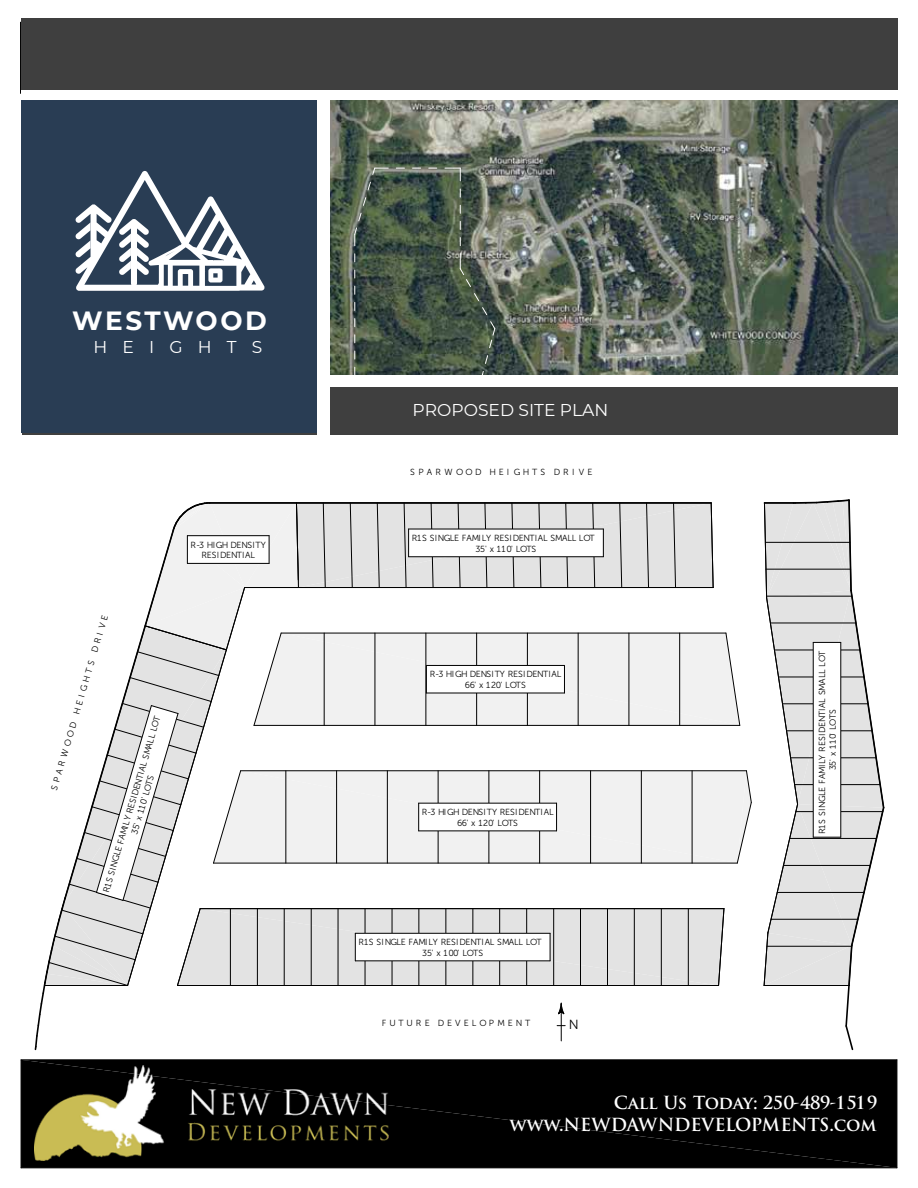
<style>
.page{position:relative;width:918px;height:1188px;background:#fff}
.page>*{position:absolute;margin:0;border:0;box-sizing:border-box;transform-origin:0 0}
.t1{font:700 26.25px "Montserrat";letter-spacing:.09em;color:#fff}
.t2{font:600 17.55px/22px "Trajan Pro 3";letter-spacing:-.015em;color:#fff;text-align:right}
.t3{font:17.1px "Montserrat";color:#fff}
.t4{font:17.1px "Montserrat";letter-spacing:.89em;color:#fff}
.t5{font:13.2px "Museo Sans 300";color:#000}
.t6{font:8.85px/10.6px "Museo Sans 300";letter-spacing:-.005em;color:#000;text-align:center}
.t7{font:8.85px "Museo Sans 300";letter-spacing:.34em;color:#000}
</style>
<div class="page">
<div style="left:22px;top:386px;width:876px;height:49px;background:#3f3f3f"></div>
<img style="left:330px;top:100px;width:568px;height:275px">
<div style="left:22px;top:1060px;width:875px;height:107px;background:#000"></div>
<hr style="left:897px;top:1060px;width:1px;height:108px;background:#000">
<hr style="left:21px;top:1167px;width:876px;height:1px;background:#000">
<hr style="left:21px;top:1060px;width:1px;height:108px;background:#000">
<hr style="left:21px;top:1059px;width:876px;height:1px;background:#000">
<svg style="left:34px;top:502px;width:718px;height:547px"></svg>
<svg style="left:763px;top:499px;width:122px;height:552px"></svg>
<hr style="left:813px;top:642px;width:1px;height:195px;background:#000">
<hr style="left:20px;top:22px;width:1px;height:71px;background:#000">
<svg style="left:367px;top:181px;width:4px;height:10px"></svg>
<svg style="left:363px;top:197px;width:4px;height:9px"></svg>
<svg style="left:354px;top:212px;width:8px;height:34px"></svg>
<svg style="left:372px;top:167px;width:16px;height:8px"></svg>
<svg style="left:445px;top:168px;width:16px;height:13px"></svg>
<svg style="left:485px;top:355px;width:4px;height:9px"></svg>
<svg style="left:480px;top:370px;width:4px;height:5px"></svg>
<svg style="left:459px;top:254px;width:37px;height:95px;background:#525e51"></svg>
<img style="left:35px;top:1066px;width:358px;height:94px">
<div style="left:21px;top:21px;width:309px;height:412px;background:#293d54"></div>
<svg style="left:75px;top:171px;width:190px;height:120px"></svg>
<div style="left:21px;top:18px;width:877px;height:72px;background:#3f3f3f"></div>
<div style="left:21px;top:90px;width:877px;height:10px;background:#fff"></div>
<div style="left:330px;top:375px;width:568px;height:12px;background:#fff"></div>
<div style="left:317px;top:97px;width:13px;height:342px;background:#fff"></div>
<h1 class="t1" style="left:72px;top:301px;width:196px">WESTWOOD</h1>
<h3 class="t4" style="left:94px;top:335px;width:170px">HEIGHTS</h3>
<p class="t6" style="left:49px;top:789px;width:184px;rotate:-74deg">SPARWOOD HEI GHTS DRI VE</p>
<p class="t6" style="left:102px;top:891px;width:184px;rotate:-74deg">R1S SINGLE FAMILY RESIDENTIAL SMALL LOT<br>35' x 110' LOTS</p>
<p class="t6" style="left:191px;top:539px;width:77px">R-3 HIGH DENSITY<br>RESIDENTIAL</p>
<h3 class="t3" style="left:413px;top:398px;width:197px">PROPOSED SITE PLAN</h3>
<p class="t7" style="left:410px;top:467px;width:184px">SPARWOOD HEI GHTS DRI VE</p>
<p class="t6" style="left:412px;top:533px;width:184px">R1S SINGLE FAMILY RESIDENTIAL SMALL LOT<br>35' x 110' LOTS</p>
<p class="t6" style="left:430px;top:669px;width:133px">R-3 HIGH DENSITY RESIDENTIAL<br>66' x 120' LOTS</p>
<p class="t6" style="left:422px;top:807px;width:133px">R-3 HIGH DENSITY RESIDENTIAL<br>66' x 120' LOTS</p>
<p class="t6" style="left:359px;top:937px;width:184px">R1S SINGLE FAMILY RESIDENTIAL SMALL LOT<br>35' x 100' LOTS</p>
<p class="t7" style="left:382px;top:1018px;width:150px">FUTURE DEVELOPMENT</p>
<h3 class="t5" style="left:569px;top:1017px;width:11px">N</h3>
<p class="t6" style="left:817px;top:834px;width:184px;rotate:-90deg">R1S SINGLE FAMILY RESIDENTIAL SMALL LOT<br>35' x 110' LOTS</p>
<h2 class="t2" style="left:510px;top:1092px;width:369px">Call Us Today: 250-489-1519 www.NEWDAWNDEVELOPMENTS.com</h2>
</div>
